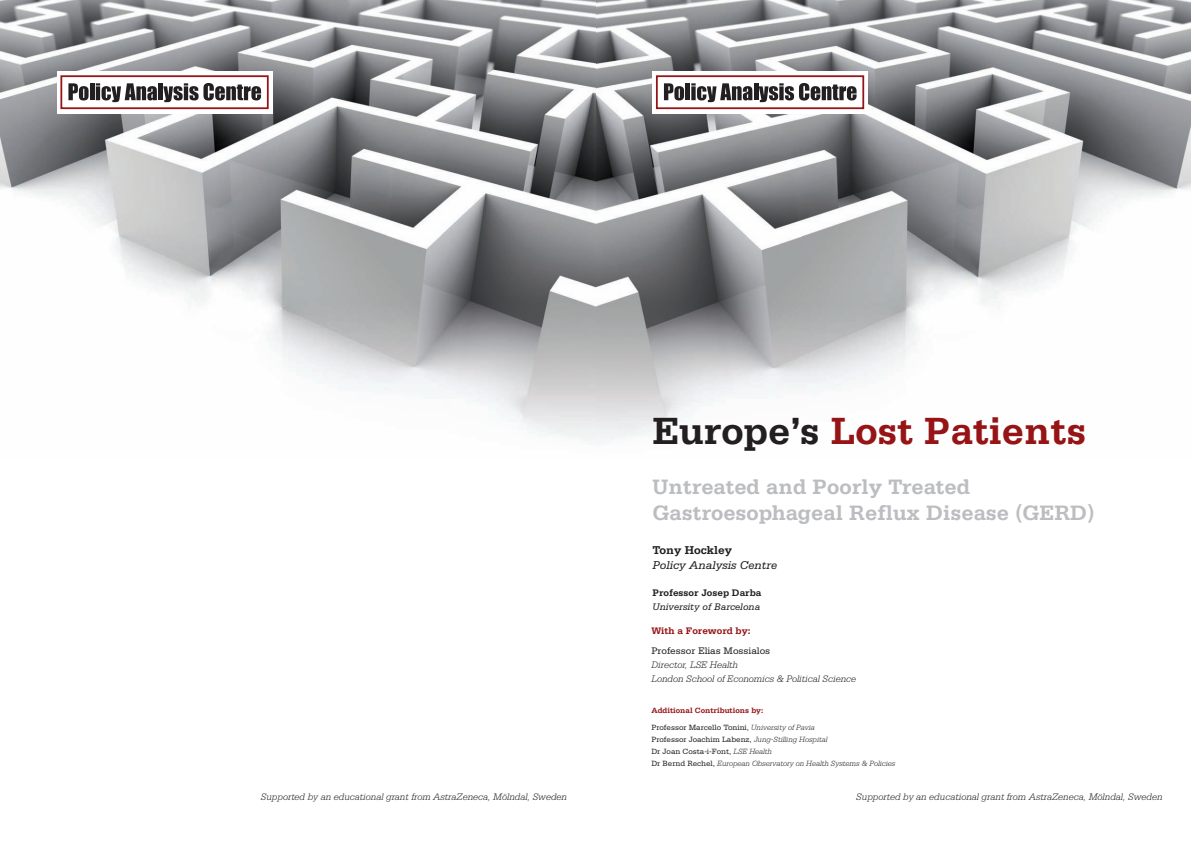
<style>
.page{position:relative;width:1191px;height:842px;background:#fff}
.page>*{position:absolute;margin:0;border:0;box-sizing:border-box;transform-origin:0 0}
.t1{font:700 40px "Serifa";color:#961316}
.t2{font:700 22px/26.4px "Serifa";color:#bcbdc0}
.t3{font:italic 12px "Serifa";color:#231f20}
.t4{font:700 12px "Serifa";color:#231f20}
.t5{font:italic 300 10px/14px "Serifa";color:#231f20}
.t6{font:10px "Serifa";color:#231f20}
.t7{font:italic 10px "Serifa";color:#231f20}
.t8{font:700 10px "Serifa";color:#231f20}
.t9{font:700 10px "Serifa";color:#961316}
.t10{font:italic 300 8px/12px "Serifa";color:#231f20}
.t11{font:700 8px "Serifa";color:#961316}
.s1{color:#231f20}
.s2{font-weight:400;font-style:normal}
</style>
<div class="page">
<img style="left:595px;top:0;width:596px;height:443px">
<svg style="left:0;top:0;width:595px;height:441px"></svg>
<div style="left:652px;top:71px;width:216px;height:43px;background:#fff"></div>
<div style="left:656px;top:75px;width:208px;height:34px;border:2px solid #961316"></div>
<svg style="left:664px;top:83px;width:20px;height:17px"></svg>
<div style="left:685px;top:83px;width:5px;height:17px;background:#231f20"></div>
<svg style="left:691px;top:83px;width:61px;height:19px"></svg>
<hr style="left:754px;top:83px;width:4px;height:17px;background:#231f20">
<svg style="left:759px;top:83px;width:97px;height:19px"></svg>
<div style="left:57px;top:71px;width:215px;height:43px;background:#fff"></div>
<div style="left:60px;top:75px;width:209px;height:34px;border:2px solid #961316"></div>
<svg style="left:68px;top:83px;width:21px;height:17px"></svg>
<hr style="left:90px;top:83px;width:4px;height:17px;background:#231f20">
<svg style="left:96px;top:83px;width:61px;height:19px"></svg>
<div style="left:158px;top:83px;width:5px;height:17px;background:#231f20"></div>
<svg style="left:163px;top:83px;width:98px;height:19px"></svg>
<h1 class="t1" style="left:652px;top:417px;width:435px"><span class="s1">Europe’s</span> Lost Patients</h1>
<h2 class="t2" style="left:652px;top:475px;width:443px">Untreated and Poorly Treated<br>Gastroesophageal Reflux Disease (GERD)</h2>
<p class="t4" style="left:652px;top:546px;width:81px">Tony Hockley</p>
<p class="t3" style="left:652px;top:561px;width:126px">Policy Analysis Centre</p>
<p class="t8" style="left:652px;top:590px;width:110px">Professor Josep Darba</p>
<p class="t7" style="left:652px;top:603px;width:109px">University of Barcelona</p>
<p class="t9" style="left:651px;top:627px;width:101px">With a Foreword by:</p>
<p class="t6" style="left:651px;top:647px;width:120px">Professor Elias Mossialos</p>
<p class="t5" style="left:651px;top:658px;width:206px">Director, LSE Health<br>London School of Economics &amp; Political Science</p>
<p class="t11" style="left:651px;top:707px;width:113px">Additional Contributions by:</p>
<p class="t10" style="left:651px;top:722px;width:245px"><span class="s2">Professor Marcello Tonini,</span> University of Pavia<br><span class="s2">Professor Joachim Labenz,</span> Jung-Stilling Hospital<br><span class="s2">Dr Joan Costa-i-Font,</span> LSE Health<br><span class="s2">Dr Bernd Rechel,</span> European Observatory on Health Systems &amp; Policies</p>
<p class="t5" style="left:261px;top:791px;width:308px">Supported by an educational grant from AstraZeneca, Mölndal, Sweden</p>
<p class="t5" style="left:856px;top:791px;width:308px">Supported by an educational grant from AstraZeneca, Mölndal, Sweden</p>
</div>
